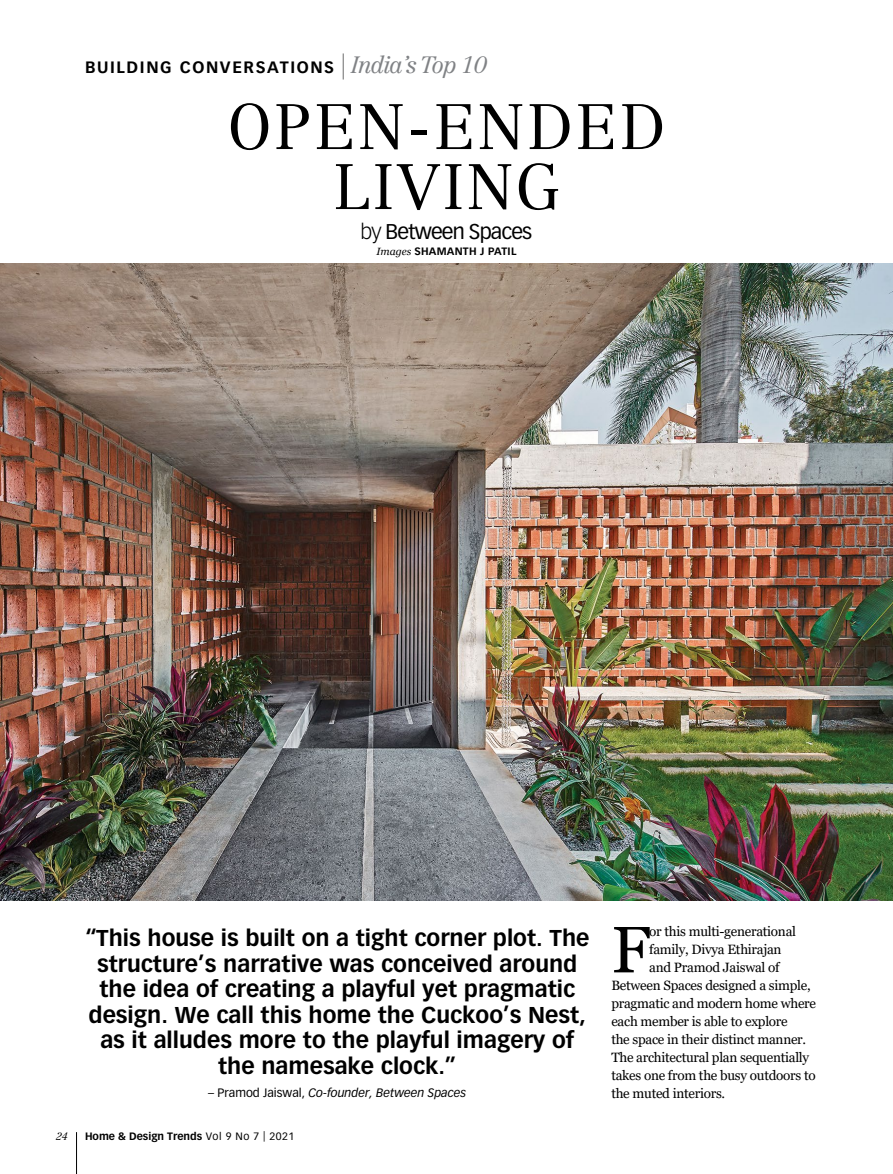
<style>
.page{position:relative;width:893px;height:1174px;background:#fff}
.page>*{position:absolute;margin:0;border:0;box-sizing:border-box;transform-origin:0 0}
.t1{font:65.4px "Georgia";color:#000}
.t2{font:300 63px/60px "Centennial LT Std";letter-spacing:.04em;color:#000;text-align:center}
.t3{font:700 22.5px/25.5px "Vectora LT Std";color:#000;text-align:center}
.t4{font:21px "Vectora LT Std";letter-spacing:-.04em;color:#000}
.t5{font:700 16.2px "Vectora LT Std";letter-spacing:.1em;color:#000}
.t6{font:13.5px "Georgia";letter-spacing:-.02em;color:#000}
.t7{font:italic 12px "Vectora LT Std";color:#000}
.t8{font:700 10.5px "Vectora LT Std";color:#000}
.t9{font:700 10.5px "Vectora LT Std";letter-spacing:.025em;color:#000}
.t10{font:italic 300 10.5px "Centennial LT Std";color:#000}
.s1{font-family:"Didot LT Std Headline";font-weight:400;font-size:25.95px}
.s2{font-family:"Centennial LT Std";font-weight:300;font-style:italic;font-size:23.25px;color:#808285}
.s3{font-weight:300}
.s4{font-family:"Georgia";font-weight:400;font-style:italic}
.s5{font-style:normal}
.s6{font-weight:400}
</style>
<div class="page">
<img style="left:0;top:264px;width:893px;height:636px">
<hr style="left:76px;top:1132px;width:1px;height:42px;background:#000">
<p class="t5" style="left:85px;top:57px;width:404px">BUILDING CONVERSATIONS <span class="s1">|</span><span class="s2">India’s Top 10</span></p>
<h2 class="t2" style="left:228px;top:97px;width:438px">OPEN-ENDED<br>LIVING</h2>
<h3 class="t4" style="left:361px;top:219px;width:173px"><span class="s3">by</span> Between Spaces</h3>
<p class="t9" style="left:376px;top:245px;width:141px"><span class="s4">Images</span> SHAMANTH J PATIL</p>
<p class="t3" style="left:85px;top:925px;width:506px">“This house is built on a tight corner plot. The structure’s narrative was conceived around the idea of creating a playful yet pragmatic design. We call this home the Cuckoo’s Nest, as it alludes more to the playful imagery of the namesake clock.”</p>
<p class="t7" style="left:208px;top:1086px;width:260px"><span class="s5">– Pramod Jaiswal,</span> Co-founder, Between Spaces</p>
<p class="t10" style="left:56px;top:1129px;width:14px">24</p>
<p class="t8" style="left:85px;top:1129px;width:211px">Home &amp; Design Trends <span class="s6">Vol 9 No 7 | 2021</span></p>
<h1 class="t1" style="left:611px;top:910px;width:41px">F</h1>
<p class="t6" style="left:649px;top:923px;width:148px">or this multi-generational</p>
<p class="t6" style="left:649px;top:941px;width:134px">family, Divya Ethirajan</p>
<p class="t6" style="left:649px;top:959px;width:132px">and Pramod Jaiswal of</p>
<p class="t6" style="left:611px;top:977px;width:201px">Between Spaces designed a simple,</p>
<p class="t6" style="left:611px;top:995px;width:206px">pragmatic and modern home where</p>
<p class="t6" style="left:611px;top:1013px;width:178px">each member is able to explore</p>
<p class="t6" style="left:611px;top:1031px;width:196px">the space in their distinct manner.</p>
<p class="t6" style="left:611px;top:1049px;width:199px">The architectural plan sequentially</p>
<p class="t6" style="left:611px;top:1067px;width:206px">takes one from the busy outdoors to</p>
<p class="t6" style="left:611px;top:1085px;width:115px">the muted interiors.</p>
</div>
